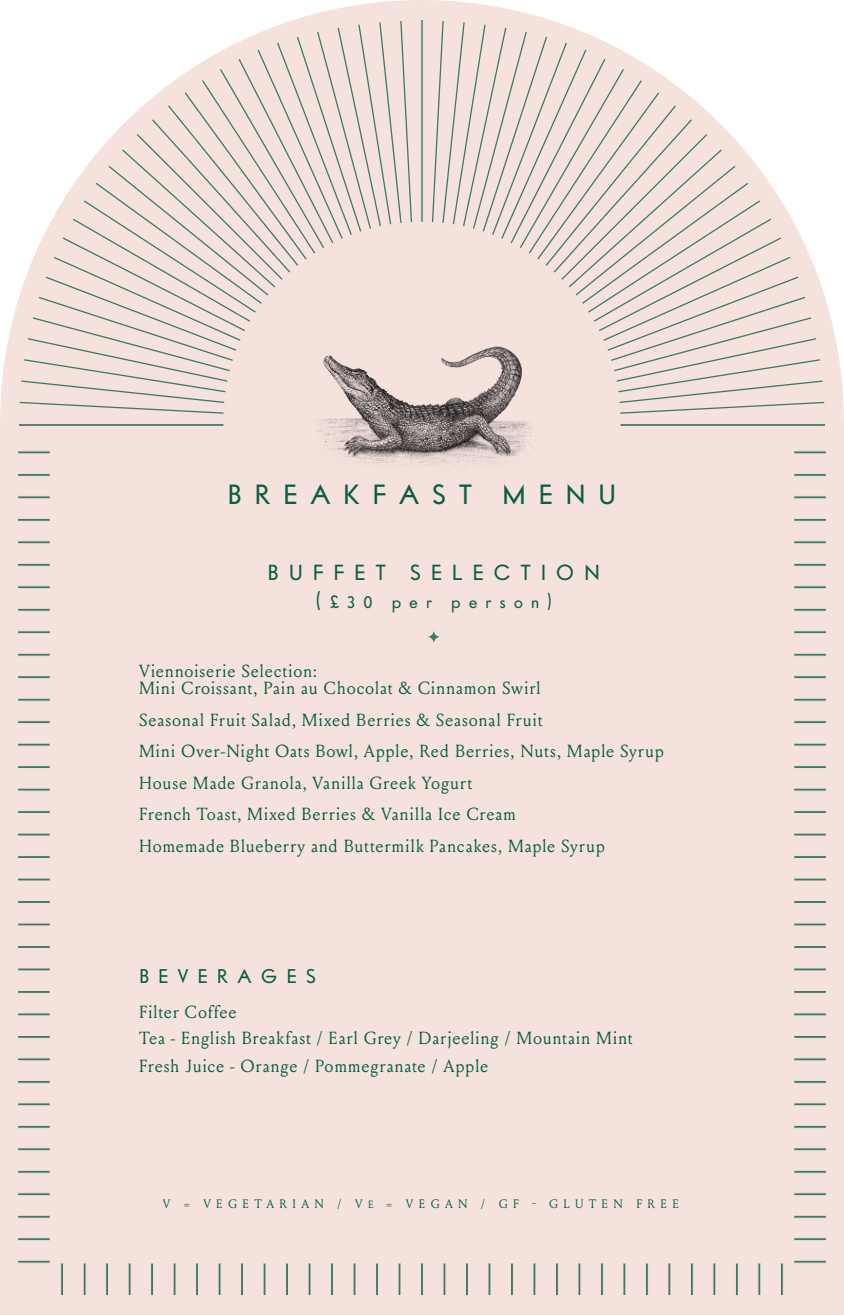
<style>
.page{position:relative;width:844px;height:1315px;background:#fff}
.page>*{position:absolute;margin:0;border:0;box-sizing:border-box;transform-origin:0 0}
.t1{font:24.5px "Vogue";letter-spacing:.5em;color:#0a5e45}
.t2{font:19.25px "Vogue";letter-spacing:.5em;color:#0a5e45}
.boissons_tab__large{font:17.5px/31.5px "Louize";letter-spacing:.04em;color:#0a5e45}
.t3{font:15.75px "Vogue";letter-spacing:.5em;color:#0a5e45}
.t4{font:12.25px "Louize";letter-spacing:.435em;color:#0a5e45}
.s1{font-size:17.5px}
.s2{font-family:"Vogue"}
.s3{font-size:10.5px}
</style>
<div class="page">
<div style="left:0;top:0;width:843px;height:1315px;background:#f5e2dd"></div>
<svg style="left:793px;top:450px;width:33px;height:4px"></svg>
<svg style="left:793px;top:473px;width:33px;height:4px"></svg>
<svg style="left:793px;top:495px;width:33px;height:4px"></svg>
<svg style="left:793px;top:518px;width:33px;height:4px"></svg>
<svg style="left:793px;top:540px;width:33px;height:4px"></svg>
<div style="left:793px;top:563px;width:33px;height:3px;background:#3f7a66;border:1px solid #f5e2dd"></div>
<svg style="left:793px;top:585px;width:33px;height:4px"></svg>
<div style="left:793px;top:608px;width:33px;height:3px;background:#3f7a66;border:1px solid #f5e2dd"></div>
<svg style="left:793px;top:630px;width:33px;height:4px"></svg>
<div style="left:793px;top:653px;width:33px;height:3px;background:#3f7a66;border:1px solid #f5e2dd"></div>
<svg style="left:793px;top:675px;width:33px;height:4px"></svg>
<div style="left:793px;top:698px;width:33px;height:3px;background:#3f7a66;border:1px solid #f5e2dd"></div>
<svg style="left:793px;top:720px;width:33px;height:4px"></svg>
<div style="left:793px;top:743px;width:33px;height:3px;background:#3f7a66;border:1px solid #f5e2dd"></div>
<svg style="left:793px;top:765px;width:33px;height:4px"></svg>
<svg style="left:793px;top:787px;width:33px;height:4px"></svg>
<svg style="left:793px;top:810px;width:33px;height:4px"></svg>
<svg style="left:793px;top:832px;width:33px;height:4px"></svg>
<svg style="left:793px;top:855px;width:33px;height:4px"></svg>
<svg style="left:793px;top:877px;width:33px;height:4px"></svg>
<svg style="left:793px;top:900px;width:33px;height:4px"></svg>
<svg style="left:793px;top:922px;width:33px;height:4px"></svg>
<svg style="left:793px;top:945px;width:33px;height:4px"></svg>
<svg style="left:793px;top:967px;width:33px;height:4px"></svg>
<div style="left:793px;top:990px;width:33px;height:3px;background:#3f7a66;border:1px solid #f5e2dd"></div>
<svg style="left:793px;top:1012px;width:33px;height:4px"></svg>
<div style="left:793px;top:1035px;width:33px;height:3px;background:#3f7a66;border:1px solid #f5e2dd"></div>
<svg style="left:793px;top:1057px;width:33px;height:4px"></svg>
<div style="left:793px;top:1080px;width:33px;height:3px;background:#3f7a66;border:1px solid #f5e2dd"></div>
<svg style="left:793px;top:1102px;width:33px;height:4px"></svg>
<div style="left:793px;top:1125px;width:33px;height:3px;background:#3f7a66;border:1px solid #f5e2dd"></div>
<svg style="left:793px;top:1147px;width:33px;height:4px"></svg>
<div style="left:793px;top:1170px;width:33px;height:3px;background:#3f7a66;border:1px solid #f5e2dd"></div>
<svg style="left:793px;top:1192px;width:33px;height:4px"></svg>
<svg style="left:793px;top:1214px;width:33px;height:4px"></svg>
<svg style="left:793px;top:1237px;width:33px;height:4px"></svg>
<svg style="left:793px;top:1259px;width:33px;height:4px"></svg>
<svg style="left:779px;top:1263px;width:4px;height:33px"></svg>
<svg style="left:757px;top:1263px;width:4px;height:33px"></svg>
<svg style="left:734px;top:1263px;width:4px;height:33px"></svg>
<svg style="left:712px;top:1263px;width:4px;height:33px"></svg>
<svg style="left:689px;top:1263px;width:4px;height:33px"></svg>
<svg style="left:667px;top:1263px;width:4px;height:33px"></svg>
<svg style="left:644px;top:1263px;width:4px;height:33px"></svg>
<svg style="left:622px;top:1263px;width:4px;height:33px"></svg>
<div style="left:600px;top:1263px;width:3px;height:33px;background:#3f7a66;border:1px solid #f5e2dd"></div>
<svg style="left:577px;top:1263px;width:4px;height:33px"></svg>
<div style="left:555px;top:1263px;width:3px;height:33px;background:#3f7a66;border:1px solid #f5e2dd"></div>
<svg style="left:532px;top:1263px;width:4px;height:33px"></svg>
<div style="left:510px;top:1263px;width:3px;height:33px;background:#3f7a66;border:1px solid #f5e2dd"></div>
<svg style="left:487px;top:1263px;width:4px;height:33px"></svg>
<div style="left:465px;top:1263px;width:3px;height:33px;background:#3f7a66;border:1px solid #f5e2dd"></div>
<svg style="left:442px;top:1263px;width:4px;height:33px"></svg>
<svg style="left:420px;top:1263px;width:4px;height:33px"></svg>
<svg style="left:397px;top:1263px;width:4px;height:33px"></svg>
<svg style="left:375px;top:1263px;width:4px;height:33px"></svg>
<svg style="left:352px;top:1263px;width:4px;height:33px"></svg>
<svg style="left:330px;top:1263px;width:4px;height:33px"></svg>
<svg style="left:307px;top:1263px;width:4px;height:33px"></svg>
<svg style="left:285px;top:1263px;width:4px;height:33px"></svg>
<svg style="left:262px;top:1263px;width:4px;height:33px"></svg>
<svg style="left:240px;top:1263px;width:4px;height:33px"></svg>
<hr style="left:218px;top:1263px;width:3px;height:33px;background:#3f7a66">
<svg style="left:195px;top:1263px;width:4px;height:33px"></svg>
<div style="left:173px;top:1263px;width:3px;height:33px;background:#3f7a66;border:1px solid #f5e2dd"></div>
<svg style="left:150px;top:1263px;width:4px;height:33px"></svg>
<div style="left:128px;top:1263px;width:3px;height:33px;background:#3f7a66;border:1px solid #f5e2dd"></div>
<svg style="left:105px;top:1263px;width:4px;height:33px"></svg>
<div style="left:83px;top:1263px;width:3px;height:33px;background:#3f7a66;border:1px solid #f5e2dd"></div>
<svg style="left:60px;top:1263px;width:4px;height:33px"></svg>
<svg style="left:17px;top:450px;width:33px;height:4px"></svg>
<svg style="left:17px;top:473px;width:33px;height:4px"></svg>
<svg style="left:17px;top:495px;width:33px;height:4px"></svg>
<svg style="left:17px;top:518px;width:33px;height:4px"></svg>
<svg style="left:17px;top:540px;width:33px;height:4px"></svg>
<div style="left:17px;top:563px;width:33px;height:3px;background:#3f7a66;border:1px solid #f5e2dd"></div>
<svg style="left:17px;top:585px;width:33px;height:4px"></svg>
<div style="left:17px;top:608px;width:33px;height:3px;background:#3f7a66;border:1px solid #f5e2dd"></div>
<svg style="left:17px;top:630px;width:33px;height:4px"></svg>
<div style="left:17px;top:653px;width:33px;height:3px;background:#3f7a66;border:1px solid #f5e2dd"></div>
<svg style="left:17px;top:675px;width:33px;height:4px"></svg>
<div style="left:17px;top:698px;width:33px;height:3px;background:#3f7a66;border:1px solid #f5e2dd"></div>
<svg style="left:17px;top:720px;width:33px;height:4px"></svg>
<div style="left:17px;top:743px;width:33px;height:3px;background:#3f7a66;border:1px solid #f5e2dd"></div>
<svg style="left:17px;top:765px;width:33px;height:4px"></svg>
<svg style="left:17px;top:787px;width:33px;height:4px"></svg>
<svg style="left:17px;top:810px;width:33px;height:4px"></svg>
<svg style="left:17px;top:832px;width:33px;height:4px"></svg>
<svg style="left:17px;top:855px;width:33px;height:4px"></svg>
<svg style="left:17px;top:877px;width:33px;height:4px"></svg>
<svg style="left:17px;top:900px;width:33px;height:4px"></svg>
<svg style="left:17px;top:922px;width:33px;height:4px"></svg>
<svg style="left:17px;top:945px;width:33px;height:4px"></svg>
<svg style="left:17px;top:967px;width:33px;height:4px"></svg>
<div style="left:17px;top:990px;width:33px;height:3px;background:#3f7a66;border:1px solid #f5e2dd"></div>
<svg style="left:17px;top:1012px;width:33px;height:4px"></svg>
<div style="left:17px;top:1035px;width:33px;height:3px;background:#3f7a66;border:1px solid #f5e2dd"></div>
<svg style="left:17px;top:1057px;width:33px;height:4px"></svg>
<div style="left:17px;top:1080px;width:33px;height:3px;background:#3f7a66;border:1px solid #f5e2dd"></div>
<svg style="left:17px;top:1102px;width:33px;height:4px"></svg>
<div style="left:17px;top:1125px;width:33px;height:3px;background:#3f7a66;border:1px solid #f5e2dd"></div>
<svg style="left:17px;top:1147px;width:33px;height:4px"></svg>
<div style="left:17px;top:1170px;width:33px;height:3px;background:#3f7a66;border:1px solid #f5e2dd"></div>
<svg style="left:17px;top:1192px;width:33px;height:4px"></svg>
<svg style="left:17px;top:1214px;width:33px;height:4px"></svg>
<svg style="left:17px;top:1237px;width:33px;height:4px"></svg>
<svg style="left:17px;top:1259px;width:33px;height:4px"></svg>
<div style="left:420px;top:19px;width:3px;height:405px;background:#3f7a66;border:1px solid #f5e2dd"></div>
<svg style="left:20px;top:21px;width:804px;height:401px"></svg>
<svg style="left:620px;top:422px;width:206px;height:5px"></svg>
<svg style="left:17px;top:422px;width:206px;height:5px"></svg>
<div style="left:223px;top:222px;width:397px;height:397px;background:#f5e2dd;border-radius:50%"></div>
<img style="left:317px;top:346px;width:215px;height:121px">
<svg style="left:427px;top:630px;width:13px;height:13px"></svg>
<p class="t1" style="left:227px;top:477px;width:390px">BREAKFAST MENU</p>
<p class="t2" style="left:267px;top:559px;width:334px">BUFFET SELECTION</p>
<p class="t3" style="left:316px;top:591px;width:237px"><span class="s1">(</span>£30 per person)</p>
<p class="boissons_tab__large" style="left:139px;top:661px;width:403px;line-height:17.5px">Viennoiserie Selection:<br>Mini Croissant, Pain au Chocolat &amp; Cinnamon Swirl</p>
<p class="boissons_tab__large" style="left:139px;top:703px;width:526px">Seasonal Fruit Salad, Mixed Berries &amp; Seasonal Fruit<br>Mini Over-Night Oats Bowl, Apple, Red Berries, Nuts, Maple Syrup House Made Granola, Vanilla Greek Yogurt<br>French Toast, Mixed Berries &amp; Vanilla Ice Cream<br>Homemade Blueberry and Buttermilk Pancakes, Maple Syrup</p>
<p class="boissons_tab__large" style="left:139px;top:959px;width:178px;line-height:35px"><span class="s2">BEVERAGES<br></span>Filter Coffee</p>
<p class="boissons_tab__large" style="left:139px;top:1023px;width:495px;line-height:28px">Tea - English Breakfast / Earl Grey / Darjeeling / Mountain Mint<br>Fresh Juice - Orange / Pommegranate / Apple</p>
<p class="t4" style="left:163px;top:1194px;width:517px">V = VEGETARIAN / V<span class="s3">E</span> = VEGAN / GF - GLUTEN FREE</p>
</div>
